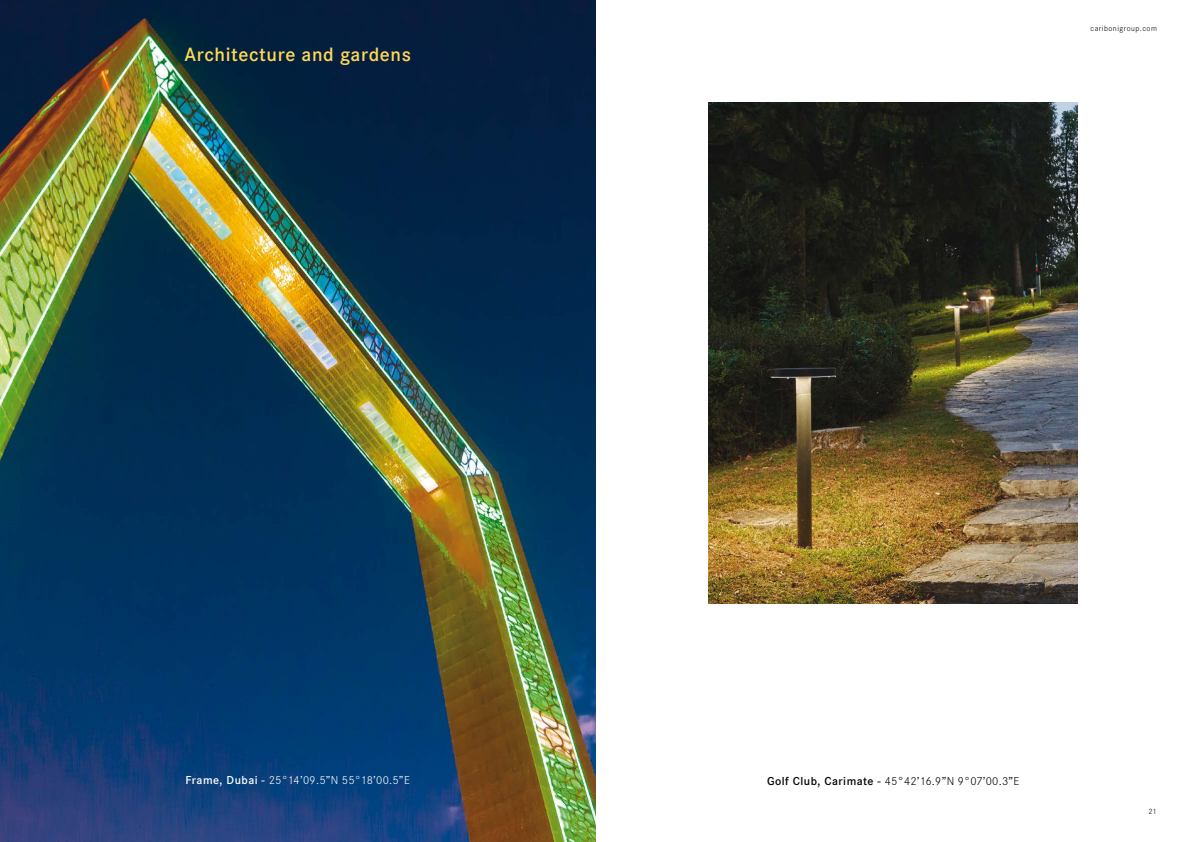
<style>
.page{position:relative;width:1191px;height:842px;background:#fff}
.page>*{position:absolute;margin:0;border:0;box-sizing:border-box;transform-origin:0 0}
.t1{font:600 20px "Corporate S";letter-spacing:.03em;color:#ffd856}
.t2{font:300 12px "Corporate S";letter-spacing:.02em;color:#000}
.t3{font:300 12px "Corporate S";letter-spacing:.02em;color:#fff}
.t4{font:300 8px "Corporate S";letter-spacing:.06em;color:#000}
.s1{font-weight:600}
</style>
<div class="page">
<img style="left:0;top:0;width:595px;height:842px">
<img style="left:595px;top:0;width:1px;height:842px">
<img style="left:709px;top:103px;width:368px;height:501px">
<h1 class="t1" style="left:184px;top:43px;width:228px">Architecture and gardens</h1>
<p class="t3" style="left:186px;top:773px;width:226px"><span class="s1">Frame, Dubai -</span> 25°14’09.5”N 55°18’00.5”E</p>
<p class="t4" style="left:1090px;top:24px;width:68px">caribonigroup.com</p>
<p class="t2" style="left:767px;top:774px;width:254px"><span class="s1">Golf Club, Carimate -</span> 45°42’16.9”N 9°07’00.3”E</p>
<p class="t4" style="left:1148px;top:807px;width:10px">21</p>
</div>
